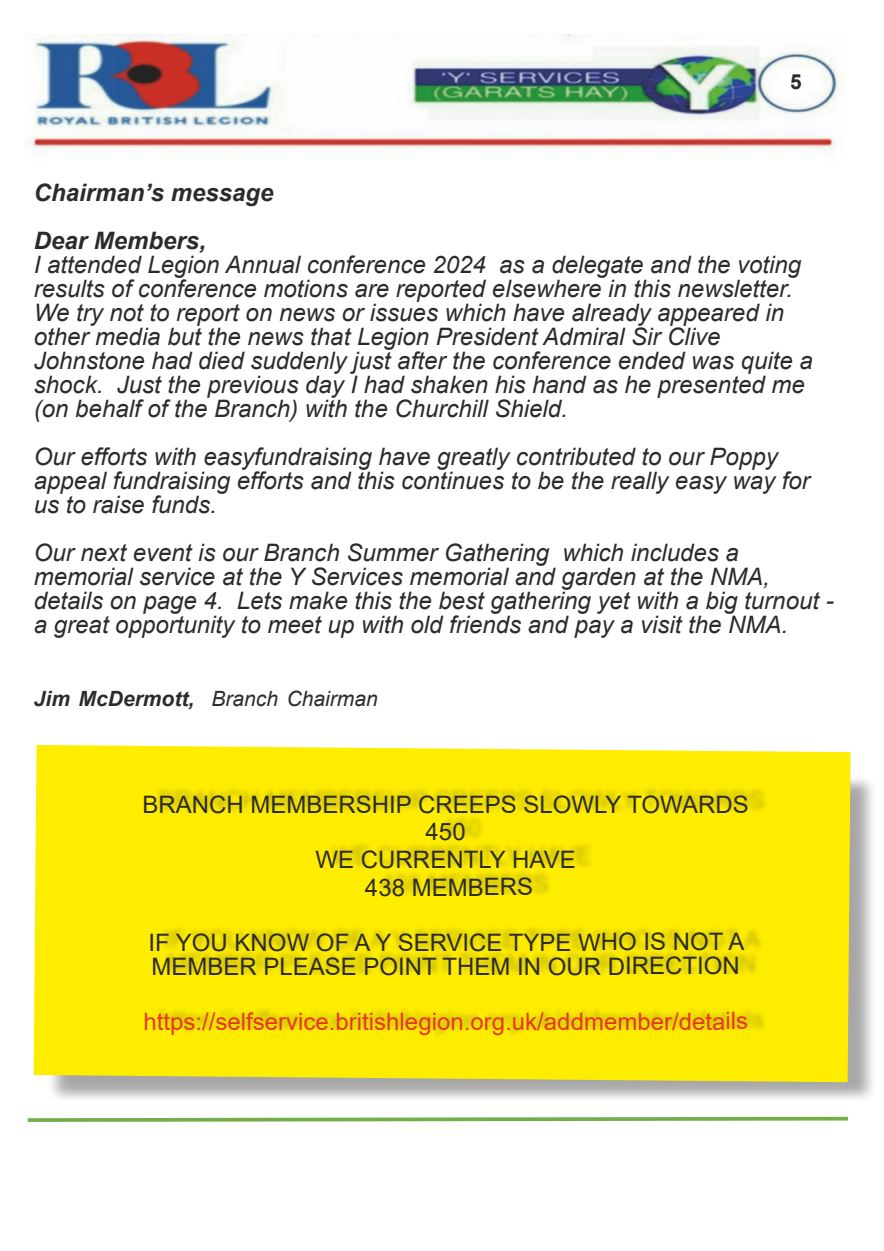
<style>
.page{position:relative;width:884px;height:1251px;background:#fff}
.page>*{position:absolute;margin:0;border:0;box-sizing:border-box;transform-origin:0 0}
.t1{font:italic 24px/24px "Arial";color:#2c2b2a}
.t2{font:24px/27.5px "Arial";color:#2c2b2a;text-align:center}
.t3{font:24px "Arial";color:#e63726}
.t4{font:italic 700 24px/48px "Arial";color:#2c2b2a}
.t5{font:italic 21px "Arial";color:#2c2b2a}
.t6{font:700 20.85px "Arial";color:#2c2b2a}
.s1{font-weight:700}
</style>
<div class="page">
<img style="left:25px;top:35px;width:817px;height:115px">
<svg style="left:27px;top:1116px;width:821px;height:6px"></svg>
<svg style="left:34px;top:744px;width:817px;height:338px;background:#faea16"></svg>
<img style="left:86px;top:777px;width:713px;height:284px">
<p class="t6" style="left:790px;top:74px;width:13px">5</p>
<p class="t4" style="left:34px;top:170px;width:241px">Chairman’s message<br>Dear Members,</p>
<p class="t1" style="left:34px;top:254px;width:780px">I attended Legion Annual conference 2024 as a delegate and the voting results of conference motions are reported elsewhere in this newsletter.<br>We try not to report on news or issues which have already appeared in other media but the news that Legion President Admiral Sir Clive Johnstone had died suddenly just after the conference ended was quite a shock. Just the previous day I had shaken his hand as he presented me (on behalf of the Branch) with the Churchill Shield.</p>
<p class="t1" style="left:34px;top:446px;width:778px">Our efforts with easyfundraising have greatly contributed to our Poppy appeal fundraising efforts and this continues to be the really easy way for us to raise funds.</p>
<p class="t1" style="left:34px;top:542px;width:801px">Our next event is our Branch Summer Gathering which includes a memorial service at the Y Services memorial and garden at the NMA, details on page 4. Lets make this the best gathering yet with a big turnout - a great opportunity to meet up with old friends and pay a visit the NMA.</p>
<p class="t5" style="left:34px;top:690px;width:345px"><span class="s1">Jim McDermott,</span> Branch Chairman</p>
<p class="t2" style="left:142px;top:792px;width:608px">BRANCH MEMBERSHIP CREEPS SLOWLY TOWARDS<br>450<br>WE CURRENTLY HAVE<br>438 MEMBERS</p>
<p class="t2" style="left:148px;top:932px;width:597px;line-height:24px;text-align:left">IF YOU KNOW OF A Y SERVICE TYPE WHO IS NOT A<br>MEMBER PLEASE POINT THEM IN OUR DIRECTION</p>
<p class="t3" style="left:143px;top:1012px;width:606px">https://selfservice.britishlegion.org.uk/addmember/details</p>
</div>
